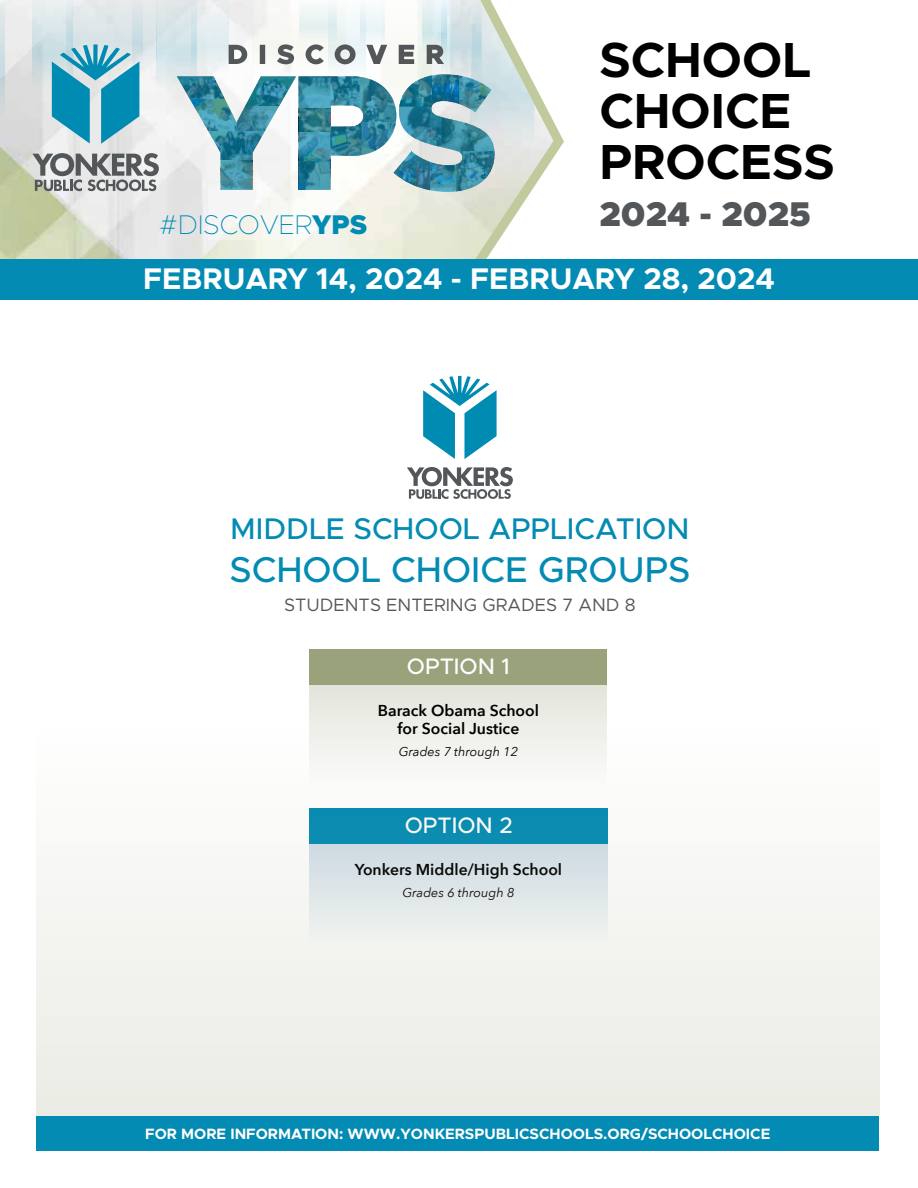
<style>
.page{position:relative;width:918px;height:1188px;background:#fff}
.page>*{position:absolute;margin:0;border:0;box-sizing:border-box;transform-origin:0 0}
.t1{font:700 49.5px/51px "Metropolis";color:#000}
.t2{font:500 36px "Metropolis";color:#038bb4}
.t3{font:900 34.5px "Metropolis";color:#53575a}
.t4{font:700 30px "Metropolis";color:#fff}
.t5{font:500 30px "Metropolis";color:#038bb4}
.t6{font:100 27.15px "Metropolis";color:#008bb4}
.t7{font:500 22.5px "Metropolis";color:#fff}
.t8{font:18px "Metropolis";color:#53575a}
.t9{font:600 15.75px/18px "Avenir Next";color:#000;text-align:center}
.t10{font:700 15px "Metropolis";color:#fff}
.t11{font:italic 12.75px "Avenir Next";color:#000}
.s1{font-weight:900}
</style>
<div class="page">
<img style="left:0;top:0;width:554px;height:259px">
<svg style="left:0;top:0;width:5px;height:117px"></svg>
<svg style="left:32px;top:0;width:35px;height:87px;background:#d7e3e6"></svg>
<div style="left:67px;top:0;width:76px;height:67px;background:#dfe7e8"></div>
<svg style="left:132px;top:0;width:25px;height:71px;fill:#dee6e8"></svg>
<svg style="left:157px;top:0;width:20px;height:87px;background:#dae5e9"></svg>
<svg style="left:32px;top:153px;width:127px;height:38px;background:#a1a3a4"></svg>
<svg style="left:52px;top:44px;width:87px;height:100px;background:#5eb0c8"></svg>
<svg style="left:177px;top:0;width:358px;height:192px"></svg>
<div style="left:36px;top:1116px;width:843px;height:34px;background:#038bb4"></div>
<div style="left:310px;top:649px;width:297px;height:36px;background:#99a27b"></div>
<div style="left:310px;top:685px;width:297px;height:101px;background:#e8e9e1"></div>
<svg style="left:407px;top:467px;width:106px;height:32px"></svg>
<svg style="left:423px;top:376px;width:74px;height:83px"></svg>
<div style="left:0;top:259px;width:918px;height:41px;background:#038bb4"></div>
<svg style="left:36px;top:728px;width:844px;height:388px;fill:#f1f2ee"></svg>
<h3 class="t6" style="left:160px;top:208px;width:209px">#DISCOVER<span class="s1">YPS</span></h3>
<h1 class="t1" style="left:599px;top:34px;width:237px">SCHOOL<br>CHOICE<br>PROCESS</h1>
<h3 class="t3" style="left:599px;top:192px;width:213px">2024 - 2025</h3>
<h3 class="t4" style="left:143px;top:259px;width:633px">FEBRUARY 14, 2024 - FEBRUARY 28, 2024</h3>
<h3 class="t5" style="left:230px;top:510px;width:461px">MIDDLE SCHOOL APPLICATION</h3>
<h2 class="t2" style="left:229px;top:547px;width:463px">SCHOOL CHOICE GROUPS</h2>
<p class="t8" style="left:284px;top:593px;width:353px">STUDENTS ENTERING GRADES 7 AND 8</p>
<h3 class="t7" style="left:407px;top:652px;width:105px">OPTION 1</h3>
<p class="t9" style="left:378px;top:701px;width:163px">Barack Obama School for Social Justice</p>
<p class="t11" style="left:399px;top:741px;width:121px">Grades 7 through 12</p>
<h3 class="t7" style="left:405px;top:811px;width:110px">OPTION 2</h3>
<p class="t9" style="left:355px;top:860px;width:209px">Yonkers Middle/High School</p>
<p class="t11" style="left:402px;top:882px;width:113px">Grades 6 through 8</p>
<p class="t10" style="left:145px;top:1124px;width:627px">FOR MORE INFORMATION: WWW.YONKERSPUBLICSCHOOLS.ORG/SCHOOLCHOICE</p>
</div>
